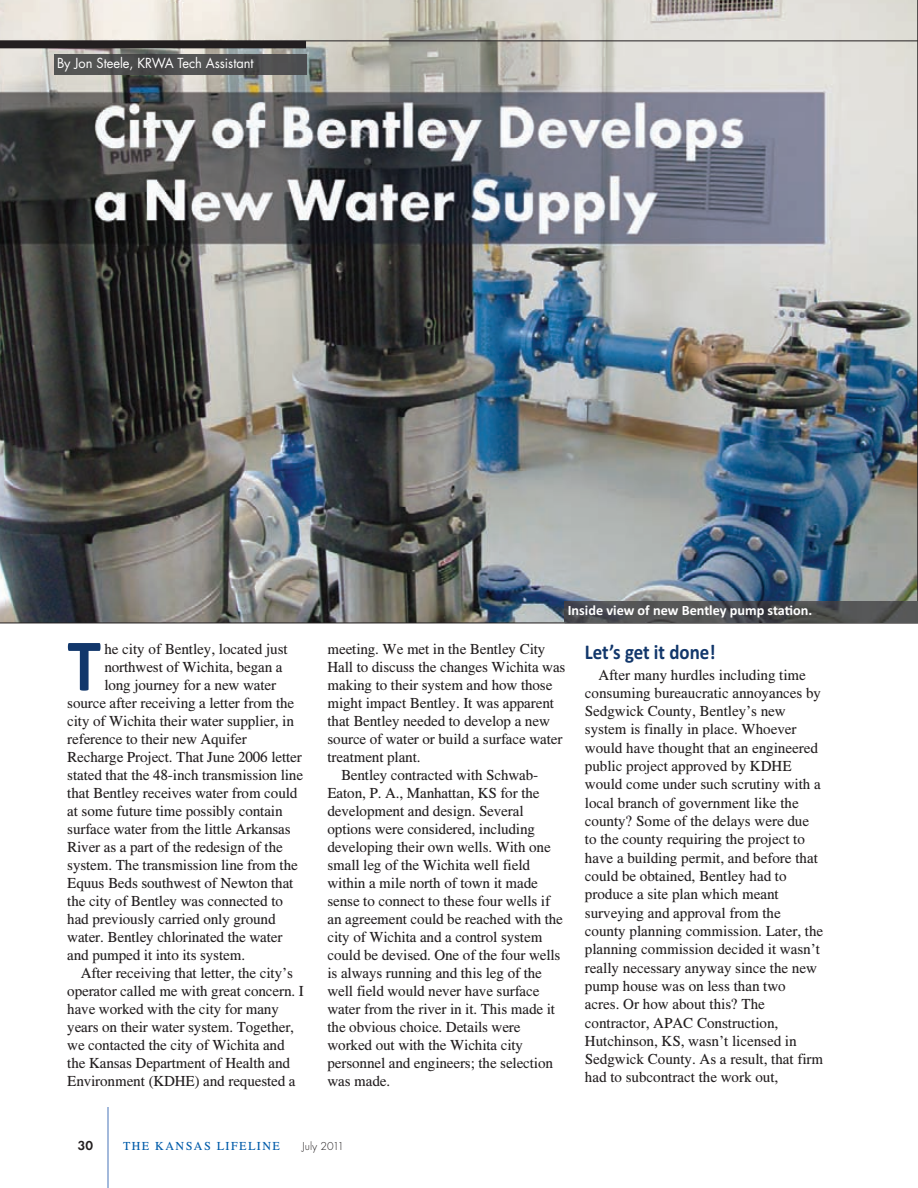
<style>
.page{position:relative;width:918px;height:1188px;background:#fff}
.page>*{position:absolute;margin:0;border:0;box-sizing:border-box;transform-origin:0 0}
.t1{font:700 75px "Calibri";color:#12376b;scale:.9 1}
.t2{font:700 21px "Calibri";color:#12376b;scale:.9 1}
.t3{font:15px/18.3px "Times CSATT";letter-spacing:-.005em;color:#231f20}
.t4{font:700 14.25px "Calibri";color:#fff}
.t5{font:13.5px "Futura";color:#fff;scale:.95 1}
.t6{font:600 13.5px "Futura T";color:#231f20}
.t7{font:12px "Times CSATT";letter-spacing:.125em;color:#015ba9}
.t8{font:300 12px "Futura T";color:#231f20}
</style>
<div class="page">
<img style="left:0;top:0;width:918px;height:623px">
<img style="left:54px;top:54px;width:252px;height:21px">
<img style="left:565px;top:602px;width:352px;height:21px">
<hr style="left:108px;top:1107px;width:1px;height:81px;background:#4975b9">
<hr style="left:0;top:40px;width:918px;height:1px;background:#231f20">
<div style="left:0;top:41px;width:306px;height:7px;background:#231f20"></div>
<p class="t5" style="left:57px;top:57px;width:209px">By Jon Steele, KRWA Tech Assistant</p>
<h1 class="t1" style="left:68px;top:640px;width:39px">T</h1>
<p class="t3" style="left:104px;top:641px;width:185px">he city of Bentley, located just</p>
<p class="t3" style="left:104px;top:659px;width:180px">northwest of Wichita, began a</p>
<p class="t3" style="left:104px;top:677px;width:173px">long journey for a new water</p>
<p class="t3" style="left:67px;top:695px;width:228px">source after receiving a letter from the</p>
<p class="t3" style="left:67px;top:713px;width:228px">city of Wichita their water supplier, in</p>
<p class="t3" style="left:67px;top:731px;width:181px">reference to their new Aquifer</p>
<p class="t3" style="left:67px;top:749px;width:236px">Recharge Project. That June 2006 letter</p>
<p class="t3" style="left:67px;top:767px;width:237px">stated that the 48-inch transmission line</p>
<p class="t3" style="left:67px;top:785px;width:232px">that Bentley receives water from could</p>
<p class="t3" style="left:67px;top:803px;width:217px">at some future time possibly contain</p>
<p class="t3" style="left:67px;top:821px;width:225px">surface water from the little Arkansas</p>
<p class="t3" style="left:67px;top:839px;width:217px">River as a part of the redesign of the</p>
<p class="t3" style="left:67px;top:857px;width:232px">system. The transmission line from the</p>
<p class="t3" style="left:67px;top:875px;width:228px">Equus Beds southwest of Newton that</p>
<p class="t3" style="left:67px;top:893px;width:217px">the city of Bentley was connected to</p>
<p class="t3" style="left:67px;top:911px;width:210px">had previously carried only ground</p>
<p class="t3" style="left:67px;top:929px;width:217px">water. Bentley chlorinated the water</p>
<p class="t3" style="left:67px;top:947px;width:179px">and pumped it into its system.</p>
<p class="t3" style="left:81px;top:965px;width:214px">After receiving that letter, the city’s</p>
<p class="t3" style="left:67px;top:983px;width:238px">operator called me with great concern. I</p>
<p class="t3" style="left:67px;top:1001px;width:213px">have worked with the city for many</p>
<p class="t3" style="left:67px;top:1019px;width:228px">years on their water system. Together,</p>
<p class="t3" style="left:67px;top:1037px;width:219px">we contacted the city of Wichita and</p>
<p class="t3" style="left:67px;top:1055px;width:224px">the Kansas Department of Health and</p>
<p class="t3" style="left:67px;top:1073px;width:230px">Environment (KDHE) and requested a</p>
<p class="t4" style="left:568px;top:606px;width:246px">Inside view of new Bentley pump sta-on.</p>
<p class="t3" style="left:328px;top:641px;width:219px">meeting. We met in the Bentley City</p>
<p class="t3" style="left:328px;top:659px;width:239px">Hall to discuss the changes Wichita was</p>
<p class="t3" style="left:328px;top:677px;width:226px">making to their system and how those</p>
<p class="t3" style="left:328px;top:695px;width:228px">might impact Bentley. It was apparent</p>
<p class="t3" style="left:328px;top:713px;width:224px">that Bentley needed to develop a new</p>
<p class="t3" style="left:328px;top:731px;width:236px">source of water or build a surface water</p>
<p class="t3" style="left:328px;top:749px;width:95px">treatment plant.</p>
<p class="t3" style="left:341px;top:767px;width:199px">Bentley contracted with Schwab-</p>
<p class="t3" style="left:328px;top:785px;width:214px">Eaton, P. A., Manhattan, KS for the</p>
<p class="t3" style="left:328px;top:803px;width:198px">development and design. Several</p>
<p class="t3" style="left:328px;top:821px;width:209px">options were considered, including</p>
<p class="t3" style="left:328px;top:839px;width:225px">developing their own wells. With one</p>
<p class="t3" style="left:328px;top:857px;width:204px">small leg of the Wichita well field</p>
<p class="t3" style="left:328px;top:875px;width:212px">within a mile north of town it made</p>
<p class="t3" style="left:328px;top:893px;width:224px">sense to connect to these four wells if</p>
<p class="t3" style="left:328px;top:911px;width:237px">an agreement could be reached with the</p>
<p class="t3" style="left:328px;top:929px;width:216px">city of Wichita and a control system</p>
<p class="t3" style="left:328px;top:947px;width:234px">could be devised. One of the four wells</p>
<p class="t3" style="left:328px;top:965px;width:216px">is always running and this leg of the</p>
<p class="t3" style="left:328px;top:983px;width:213px">well field would never have surface</p>
<p class="t3" style="left:328px;top:1001px;width:229px">water from the river in it. This made it</p>
<p class="t3" style="left:328px;top:1019px;width:195px">the obvious choice. Details were</p>
<p class="t3" style="left:328px;top:1037px;width:197px">worked out with the Wichita city</p>
<p class="t3" style="left:328px;top:1055px;width:227px">personnel and engineers; the selection</p>
<p class="t3" style="left:328px;top:1073px;width:64px">was made.</p>
<h2 class="t2" style="left:585px;top:645px;width:147px">Let’s get it done!</h2>
<p class="t3" style="left:585px;top:667px;width:240px;text-indent:14px">After many hurdles including time consuming bureaucratic annoyances by Sedgwick County, Bentley’s new system is finally in place. Whoever would have thought that an engineered public project approved by KDHE would come under such scrutiny with a local branch of government like the county? Some of the delays were due to the county requiring the project to have a building permit, and before that could be obtained, Bentley had to produce a site plan which meant surveying and approval from the county planning commission. Later, the planning commission decided it wasn’t really necessary anyway since the new pump house was on less than two acres. Or how about this? The contractor, APAC Construction, Hutchinson, KS, wasn’t licensed in Sedgwick County. As a result, that firm had to subcontract the work out,</p>
<p class="t6" style="left:78px;top:1140px;width:17px">30</p>
<p class="t7" style="left:123px;top:1141px;width:158px">THE KANSAS LIFELINE</p>
<p class="t8" style="left:302px;top:1141px;width:44px">July 2011</p>
</div>
